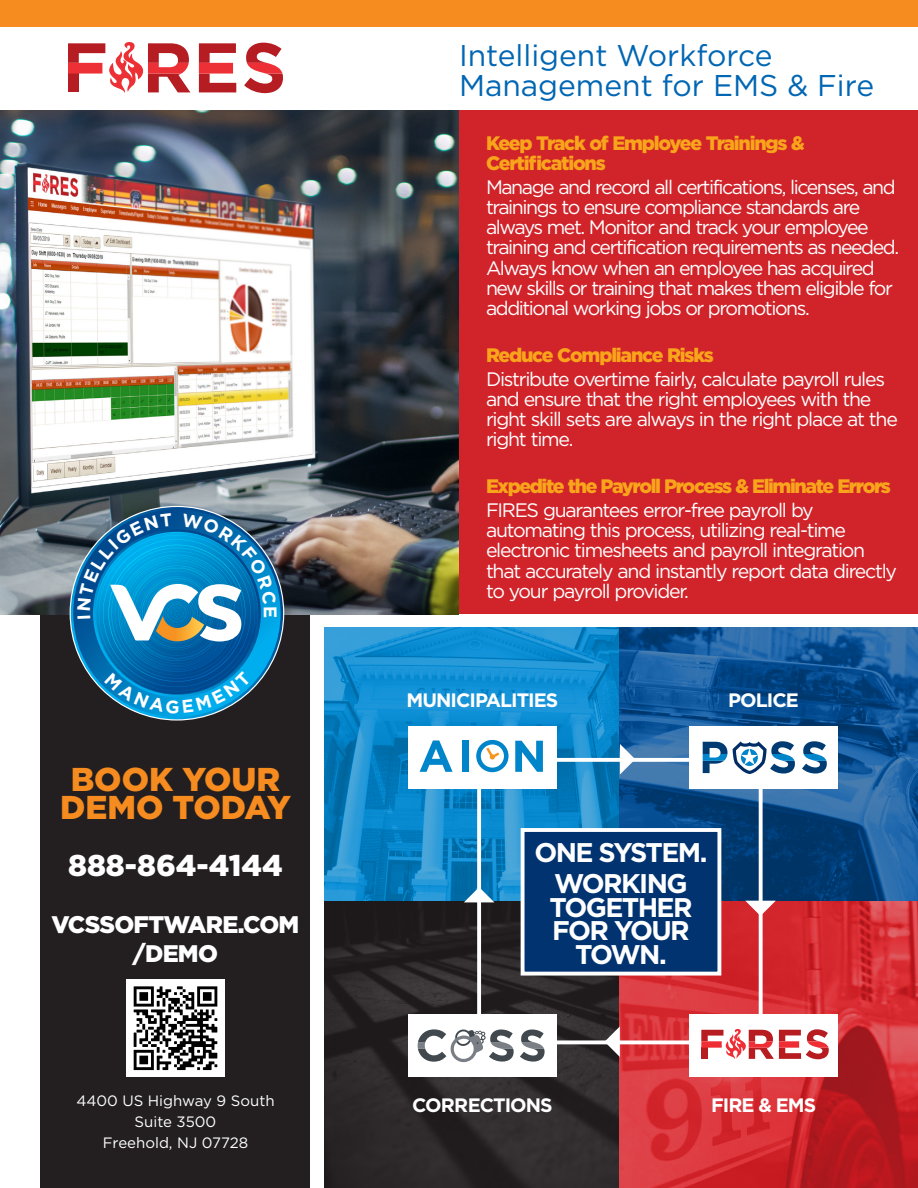
<style>
.page{position:relative;width:918px;height:1188px;background:#fff}
.page>*{position:absolute;margin:0;border:0;box-sizing:border-box;transform-origin:0 0}
.t1{font:900 33px "Gotham";color:#f68b1f}
.t2{font:30px/30px "Gotham";color:#0166b3}
.t3{font:900 30px "Gotham";color:#fff}
.t4{font:700 27px/23.7px "Gotham";letter-spacing:-.06em;color:#fff;text-align:center}
.t5{font:900 24px/28.5px "Gotham";letter-spacing:-.03em;color:#fff;text-align:center}
.t6{font:19.5px/20.2px "Gotham";letter-spacing:-.075em;color:#fff}
.t7{font:900 19.5px/20.2px "Gotham";letter-spacing:-.07em;color:#f9a51b}
.t8{font:700 19.5px "Gotham";letter-spacing:-.05em;color:#fff}
.t9{font:15px "Gotham";color:#fff}
</style>
<div class="page">
<img style="left:324px;top:627px;width:296px;height:275px">
<img style="left:620px;top:627px;width:298px;height:275px">
<svg style="left:324px;top:902px;width:296px;height:286px;background:#2a2627"></svg>
<svg style="left:620px;top:902px;width:298px;height:286px;background:#cf2b32"></svg>
<div style="left:477px;top:758px;width:286px;height:286px;border:4px solid #fff"></div>
<svg style="left:519px;top:826px;width:204px;height:151px;background:#19457d"></svg>
<svg style="left:616px;top:739px;width:22px;height:36px"></svg>
<svg style="left:602px;top:1022px;width:21px;height:36px"></svg>
<svg style="left:459px;top:884px;width:36px;height:22px"></svg>
<svg style="left:744px;top:897px;width:36px;height:22px"></svg>
<div style="left:408px;top:726px;width:148px;height:62px;background:#fff"></div>
<svg style="left:420px;top:740px;width:33px;height:32px"></svg>
<div style="left:462px;top:741px;width:7px;height:31px;background:#0084ca"></div>
<svg style="left:515px;top:741px;width:28px;height:31px"></svg>
<svg style="left:476px;top:740px;width:33px;height:32px"></svg>
<div style="left:689px;top:726px;width:149px;height:62px;background:#fff"></div>
<svg style="left:703px;top:742px;width:24px;height:31px"></svg>
<svg style="left:733px;top:741px;width:62px;height:33px"></svg>
<svg style="left:802px;top:741px;width:25px;height:33px"></svg>
<div style="left:689px;top:1014px;width:149px;height:63px;background:#fff"></div>
<svg style="left:701px;top:1029px;width:128px;height:30px"></svg>
<div style="left:408px;top:1014px;width:148px;height:63px;background:#fff"></div>
<svg style="left:418px;top:1029px;width:96px;height:33px"></svg>
<svg style="left:520px;top:1030px;width:25px;height:32px"></svg>
<div style="left:40px;top:589px;width:270px;height:599px;background:#231f20"></div>
<div style="left:0;top:111px;width:918px;height:503px;background:#d1232a"></div>
<img style="left:0;top:111px;width:459px;height:503px">
<div style="left:0;top:0;width:918px;height:27px;background:#f68b1f"></div>
<svg style="left:244px;top:43px;width:39px;height:50px"></svg>
<svg style="left:68px;top:42px;width:122px;height:51px"></svg>
<svg style="left:199px;top:43px;width:37px;height:49px"></svg>
<img style="left:127px;top:979px;width:97px;height:97px">
<div style="left:69px;top:505px;width:229px;height:230px;background:#231f20;opacity:.3"></div>
<img style="left:70px;top:506px;width:214px;height:215px">
<svg style="left:77px;top:513px;width:200px;height:200px;background:#2580b0"></svg>
<p class="t1" style="left:71px;top:760px;width:211px">BOOK YOUR</p>
<p class="t1" style="left:60px;top:789px;width:232px">DEMO TODAY</p>
<p class="t3" style="left:68px;top:848px;width:216px">888-864-4144</p>
<p class="t5" style="left:52px;top:910px;width:249px">VCSSOFTWARE.COM /DEMO</p>
<p class="t9" style="left:76px;top:1092px;width:200px">4400 US Highway 9 South</p>
<p class="t9" style="left:135px;top:1113px;width:83px">Suite 3500</p>
<p class="t9" style="left:103px;top:1134px;width:147px">Freehold, NJ 07728</p>
<p class="t2" style="left:459px;top:39px;width:417px">Intelligent Workforce<br>Management for EMS &amp; Fire</p>
<p class="t7" style="left:486px;top:132px;width:320px">Keep Track of Employee Trainings &amp;<br>Certifications</p>
<p class="t6" style="left:486px;top:176px;width:415px">Manage and record all certifications, licenses, and trainings to ensure compliance standards are always met. Monitor and track your employee training and certification requirements as needed.<br>Always know when an employee has acquired new skills or training that makes them eligible for additional working jobs or promotions.</p>
<p class="t7" style="left:486px;top:345px;width:229px">Reduce Compliance Risks</p>
<p class="t6" style="left:486px;top:368px;width:413px">Distribute overtime fairly, calculate payroll rules and ensure that the right employees with the right skill sets are always in the right place at the right time.</p>
<p class="t7" style="left:486px;top:476px;width:407px">Expedite the Payroll Process &amp; Eliminate Errors</p>
<p class="t6" style="left:486px;top:499px;width:413px">FIRES guarantees error-free payroll by automating this process, utilizing real-time electronic timesheets and payroll integration that accurately and instantly report data directly to your payroll provider.</p>
<p class="t8" style="left:407px;top:688px;width:153px">MUNICIPALITIES</p>
<p class="t8" style="left:728px;top:688px;width:72px">POLICE</p>
<p class="t4" style="left:535px;top:840px;width:174px">ONE SYSTEM.</p>
<p class="t4" style="left:549px;top:871px;width:145px">WORKING<br>TOGETHER<br>FOR YOUR<br>TOWN.</p>
<p class="t8" style="left:412px;top:1094px;width:142px">CORRECTIONS</p>
<p class="t8" style="left:711px;top:1094px;width:107px">FIRE &amp; EMS</p>
</div>
